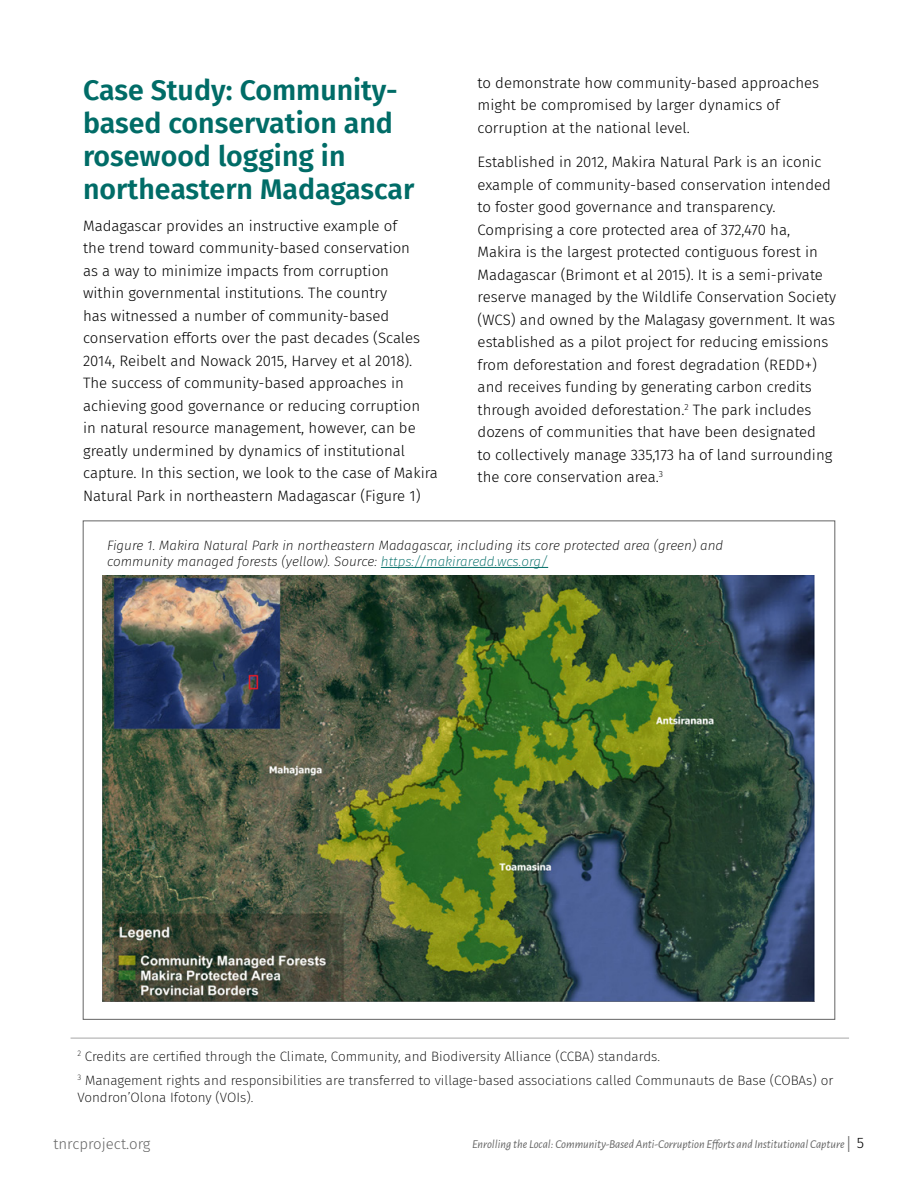
<style>
.page{position:relative;width:918px;height:1188px;background:#fff}
.page>*{position:absolute;margin:0;border:0;box-sizing:border-box;transform-origin:0 0}
.t1{font:600 28.5px/33px "Fira Sans";color:#006c67}
.t2{font:300 15px/22.5px "Fira Sans";color:#000}
.t3{font:200 13.5px/24px "Fira Sans";color:#000}
.t4{font:italic 200 13.5px/16.5px "Fira Sans";color:#000}
.t5{font:italic 12px "Alegreya Sans";color:#646464}
.s1{color:#006c67}
.s2{font-style:normal;font-size:15px}
.s3{font-family:"Fira Sans";font-weight:300;font-style:normal;font-size:15px;color:#000}
</style>
<div class="page">
<img style="left:102px;top:576px;width:713px;height:426px">
<hr style="left:381px;top:567px;width:167px;height:1px;background:#006c67">
<hr style="left:71px;top:1038px;width:778px;height:1px;background:#a7a7a7">
<h1 class="t1" style="left:83px;top:72px;width:333px">Case Study: Community&shy;based conservation and rosewood logging in northeastern Madagascar</h1>
<p class="t2" style="left:83px;top:214px;width:356px">Madagascar provides an instructive example of<br>the trend toward community-based conservation<br>as a way to minimize impacts from corruption<br>within governmental institutions. The country<br>has witnessed a number of community-based conservation efforts over the past decades (Scales 2014, Reibelt and Nowack 2015, Harvey et al 2018).<br>The success of community-based approaches in achieving good governance or reducing corruption<br>in natural resource management, however, can be greatly undermined by dynamics of institutional capture. In this section, we look to the case of Makira Natural Park in northeastern Madagascar (Figure 1)</p>
<p class="t2" style="left:478px;top:71px;width:343px">to demonstrate how community-based approaches might be compromised by larger dynamics of corruption at the national level.</p>
<p class="t2" style="left:478px;top:150px;width:360px">Established in 2012, Makira Natural Park is an iconic example of community-based conservation intended to foster good governance and transparency.<br>Comprising a core protected area of 372,470 ha, Makira is the largest protected contiguous forest in Madagascar (Brimont et al 2015). It is a semi-private reserve managed by the Wildlife Conservation Society (WCS) and owned by the Malagasy government. It was established as a pilot project for reducing emissions from deforestation and forest degradation (REDD+) and receives funding by generating carbon credits through avoided deforestation.<sup>2</sup> The park includes dozens of communities that have been designated<br>to collectively manage 335,173 ha of land surrounding the core conservation area.<sup>3</sup></p>
<p class="t4" style="left:107px;top:537px;width:618px">Figure 1. Makira Natural Park in northeastern Madagascar, including its core protected area (green) and community managed forests (yellow). Source: <span class="s1">https://makiraredd.wcs.org/</span></p>
<p class="t3" style="left:77px;top:1044px;width:757px"><sup>2</sup> Credits are certified through the Climate, Community, and Biodiversity Alliance (CCBA) standards.<br><sup>3</sup> Management rights and responsibilities are transferred to village-based associations called Communauts de Base (COBAs) or</p>
<p class="t3" style="left:77px;top:1086px;width:178px">Vondron’Olona Ifotony (VOIs).</p>
<p class="t2" style="left:53px;top:1132px;width:99px">tnrcproject.org</p>
<p class="t5" style="left:472px;top:1136px;width:393px">Enrolling the Local: Community-Based Anti-Corruption Efforts and Institutional Capture <span class="s2">|</span> <span class="s3">5</span></p>
</div>
